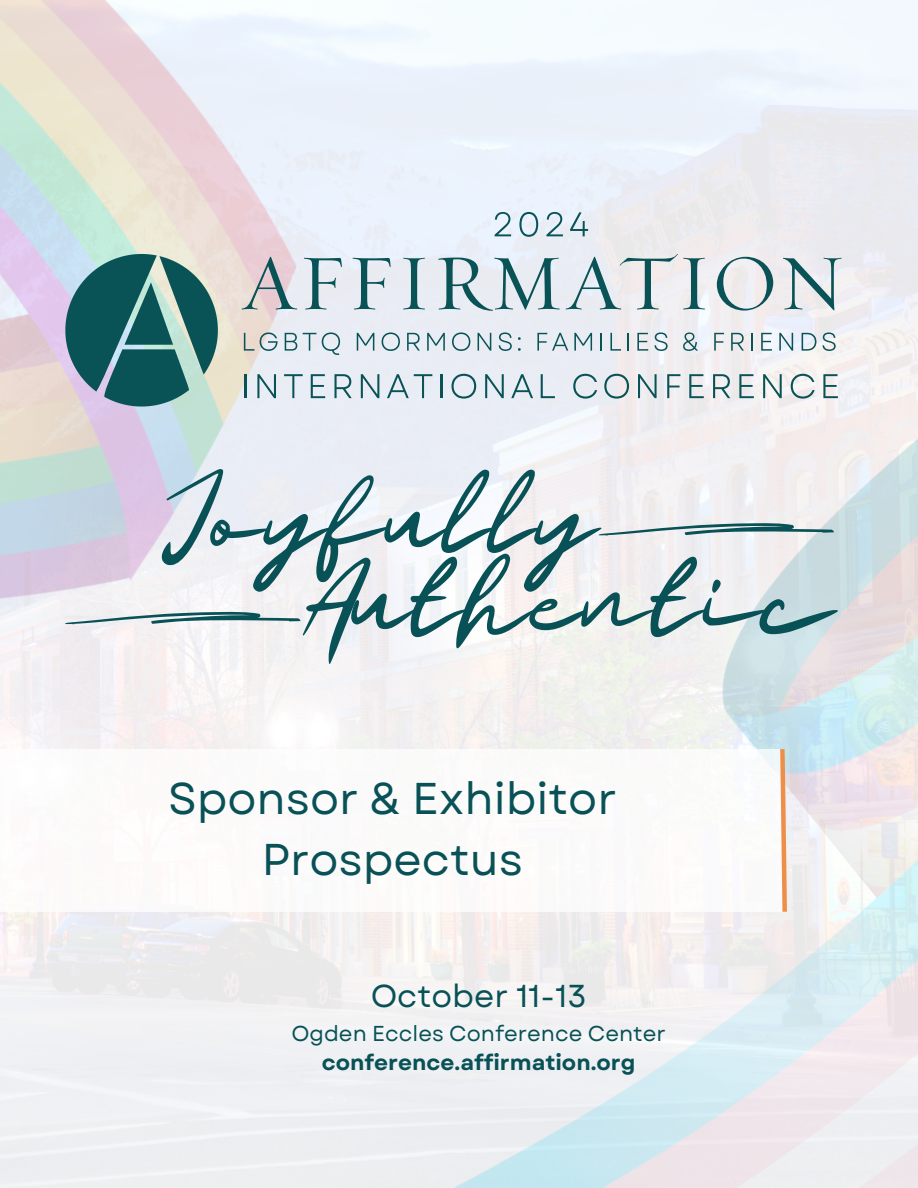
<style>
.page{position:relative;width:918px;height:1188px;background:#fff}
.page>*{position:absolute;margin:0;border:0;box-sizing:border-box;transform-origin:0 0}
.t1{font:44.4px/61.8px "Garet";color:#085156;text-align:center}
.t2{font:31.65px "Garet";color:#085156}
.t3{font:21.6px "Garet";color:#085156}
.t4{font:700 21.6px "Garet";color:#085156}
</style>
<div class="page">
<img style="left:0;top:0;width:812px;height:935px">
<svg style="left:65px;top:469px;width:773px;height:195px"></svg>
<svg style="left:65px;top:254px;width:153px;height:153px;background:#528587"></svg>
<svg style="left:242px;top:257px;width:55px;height:53px;background:#c2bec1"></svg>
<svg style="left:304px;top:258px;width:38px;height:52px;background:#b4c7cd"></svg>
<svg style="left:353px;top:258px;width:38px;height:52px;background:#b4c7ce"></svg>
<svg style="left:403px;top:258px;width:22px;height:52px"></svg>
<svg style="left:438px;top:258px;width:122px;height:52px;background:#aec4ca"></svg>
<svg style="left:566px;top:254px;width:139px;height:56px;background:#c6d2d5"></svg>
<svg style="left:717px;top:257px;width:56px;height:53px"></svg>
<svg style="left:783px;top:258px;width:59px;height:52px;background:#bbc9cd"></svg>
<hr style="left:245px;top:374px;width:2px;height:24px;background:#095357">
<svg style="left:257px;top:374px;width:19px;height:24px"></svg>
<svg style="left:284px;top:374px;width:19px;height:24px"></svg>
<svg style="left:311px;top:374px;width:14px;height:24px"></svg>
<svg style="left:335px;top:374px;width:17px;height:24px"></svg>
<svg style="left:361px;top:374px;width:18px;height:24px"></svg>
<svg style="left:387px;top:374px;width:45px;height:24px"></svg>
<hr style="left:440px;top:374px;width:3px;height:24px;background:#095357">
<svg style="left:452px;top:374px;width:24px;height:25px"></svg>
<svg style="left:485px;top:374px;width:19px;height:24px"></svg>
<svg style="left:511px;top:374px;width:22px;height:24px"></svg>
<svg style="left:541px;top:374px;width:14px;height:24px"></svg>
<svg style="left:573px;top:374px;width:24px;height:25px"></svg>
<svg style="left:604px;top:374px;width:25px;height:25px"></svg>
<svg style="left:638px;top:374px;width:19px;height:24px"></svg>
<svg style="left:667px;top:374px;width:13px;height:24px"></svg>
<svg style="left:689px;top:374px;width:15px;height:24px"></svg>
<svg style="left:713px;top:374px;width:17px;height:24px"></svg>
<svg style="left:739px;top:374px;width:15px;height:24px"></svg>
<svg style="left:763px;top:374px;width:19px;height:24px"></svg>
<svg style="left:791px;top:374px;width:24px;height:25px"></svg>
<svg style="left:823px;top:374px;width:15px;height:24px"></svg>
<svg style="left:244px;top:333px;width:10px;height:18px"></svg>
<svg style="left:260px;top:332px;width:18px;height:19px"></svg>
<svg style="left:285px;top:333px;width:12px;height:18px"></svg>
<svg style="left:303px;top:333px;width:13px;height:18px"></svg>
<svg style="left:322px;top:332px;width:18px;height:23px"></svg>
<svg style="left:357px;top:333px;width:17px;height:18px"></svg>
<svg style="left:382px;top:332px;width:18px;height:19px"></svg>
<svg style="left:407px;top:333px;width:13px;height:18px"></svg>
<svg style="left:427px;top:333px;width:18px;height:18px"></svg>
<svg style="left:452px;top:332px;width:18px;height:19px"></svg>
<svg style="left:478px;top:333px;width:13px;height:18px"></svg>
<svg style="left:499px;top:332px;width:13px;height:19px"></svg>
<svg style="left:518px;top:337px;width:3px;height:14px"></svg>
<svg style="left:537px;top:333px;width:31px;height:18px"></svg>
<svg style="left:574px;top:333px;width:18px;height:18px"></svg>
<svg style="left:600px;top:333px;width:2px;height:18px"></svg>
<svg style="left:610px;top:333px;width:11px;height:18px"></svg>
<svg style="left:627px;top:333px;width:2px;height:18px"></svg>
<svg style="left:637px;top:333px;width:11px;height:18px"></svg>
<svg style="left:654px;top:332px;width:14px;height:19px"></svg>
<svg style="left:683px;top:332px;width:15px;height:19px"></svg>
<svg style="left:714px;top:333px;width:10px;height:18px"></svg>
<svg style="left:731px;top:333px;width:13px;height:18px"></svg>
<svg style="left:751px;top:333px;width:2px;height:18px"></svg>
<svg style="left:761px;top:333px;width:11px;height:18px"></svg>
<svg style="left:779px;top:333px;width:14px;height:18px"></svg>
<svg style="left:802px;top:333px;width:14px;height:18px"></svg>
<svg style="left:823px;top:332px;width:13px;height:19px"></svg>
<svg style="left:495px;top:212px;width:16px;height:24px"></svg>
<svg style="left:519px;top:212px;width:19px;height:25px"></svg>
<svg style="left:546px;top:212px;width:17px;height:24px"></svg>
<svg style="left:570px;top:212px;width:18px;height:24px"></svg>
<div style="left:0;top:749px;width:785px;height:163px;background:#fff"></div>
<svg style="left:778px;top:745px;width:11px;height:171px"></svg>
<p class="t1" style="left:168px;top:767px;width:450px">Sponsor &amp; Exhibitor<br>Prospectus</p>
<p class="t2" style="left:371px;top:973px;width:217px">October 11-13</p>
<p class="t3" style="left:291px;top:1018px;width:376px">Ogden Eccles Conference Center</p>
<h1 class="t4" style="left:322px;top:1047px;width:315px">conference.affirmation.org</h1>
</div>
